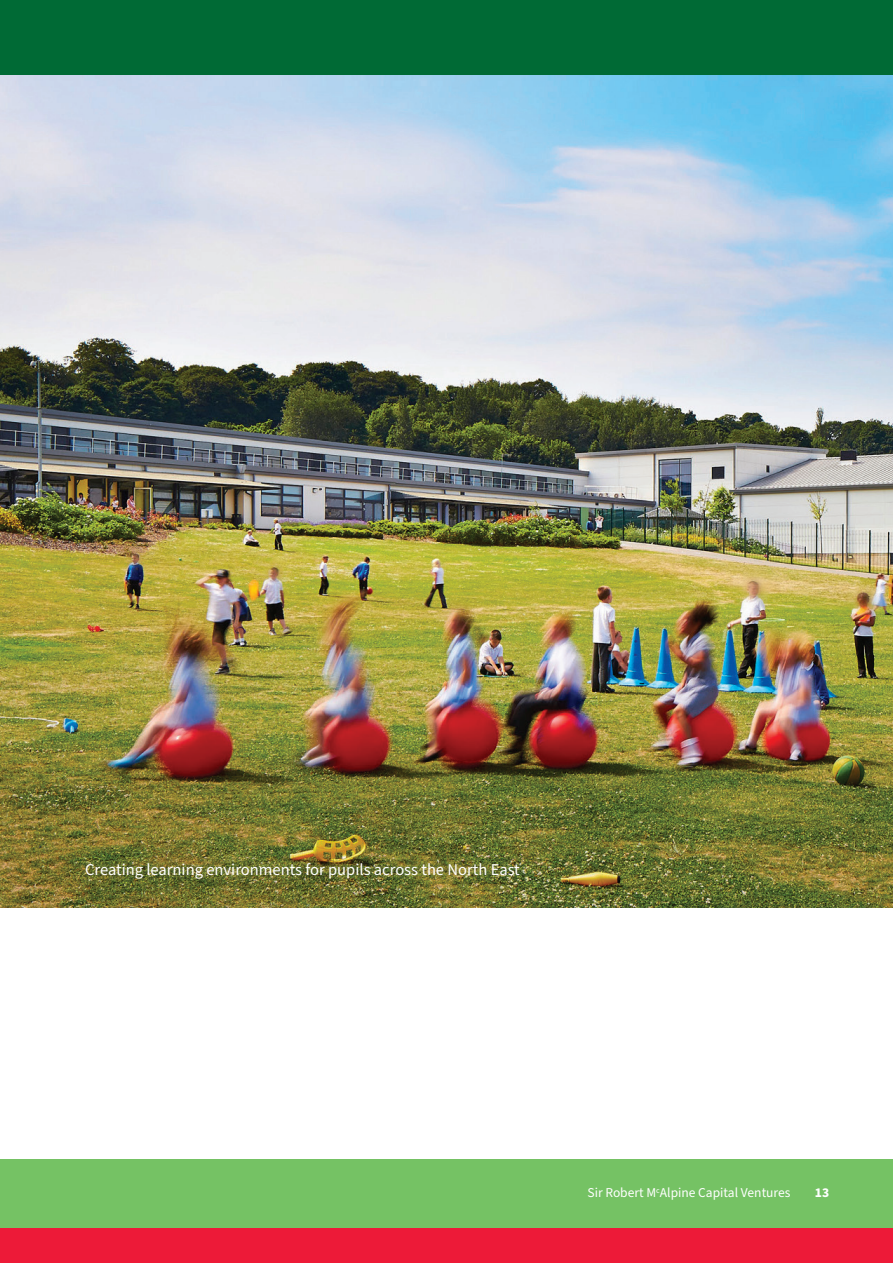
<style>
.page{position:relative;width:893px;height:1263px;background:#fff}
.page>*{position:absolute;margin:0;border:0;box-sizing:border-box;transform-origin:0 0}
.t1{font:16.5px "Source Sans Pro";color:#fff}
.t2{font:13.5px "Source Sans Pro";color:#fff}
.t3{font:700 13.5px "Source Sans Pro";color:#fff}
</style>
<div class="page">
<div style="left:0;top:1159px;width:893px;height:70px;background:#75c264"></div>
<div style="left:0;top:1228px;width:893px;height:35px;background:#ed1a38"></div>
<img style="left:0;top:74px;width:893px;height:834px">
<div style="left:0;top:0;width:893px;height:74px;background:#006a35"></div>
<p class="t1" style="left:85px;top:858px;width:436px">Creating learning environments for pupils across the North East</p>
<p class="t2" style="left:587px;top:1183px;width:205px">Sir Robert M<sup>c</sup>Alpine Capital Ventures</p>
<p class="t3" style="left:815px;top:1183px;width:16px">13</p>
</div>
